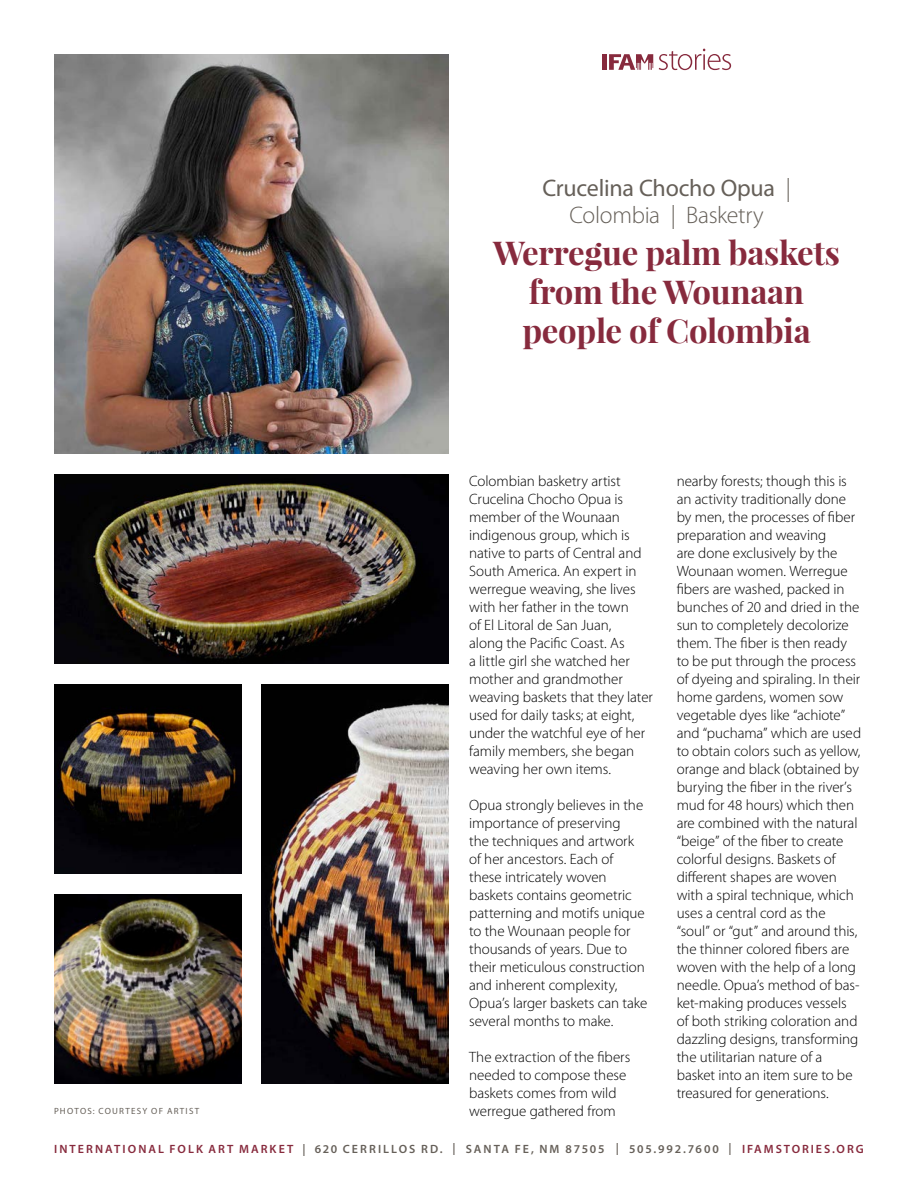
<style>
.page{position:relative;width:918px;height:1188px;background:#fff}
.page>*{position:absolute;margin:0;border:0;box-sizing:border-box;transform-origin:0 0}
.t1{font:700 33px/39px "Playfair Display";letter-spacing:-.01em;color:#872a3d;text-align:center}
.t2{font:24px/27px "Myriad Pro";letter-spacing:-.01em;color:#666059;text-align:center}
.t3{font:300 15px/18px "Myriad Pro";letter-spacing:-.005em;color:#000}
.t4{font:600 12px "Myriad Pro";letter-spacing:.165em;color:#666059}
.t5{font:9px "Myriad Pro";letter-spacing:.14em;color:#666059}
.s1{font-weight:300}
.s2{color:#872a3d}
</style>
<div class="page">
<div style="left:602px;top:54px;width:5px;height:16px;background:#872a3d"></div>
<svg style="left:609px;top:54px;width:44px;height:16px"></svg>
<svg style="left:659px;top:49px;width:72px;height:21px"></svg>
<img style="left:54px;top:54px;width:395px;height:399px">
<img style="left:54px;top:474px;width:395px;height:189px">
<img style="left:54px;top:895px;width:187px;height:189px">
<img style="left:54px;top:684px;width:187px;height:189px">
<img style="left:262px;top:684px;width:187px;height:400px">
<p class="t5" style="left:54px;top:1105px;width:147px">PHOTOS: COURTESY OF ARTIST</p>
<h2 class="t2" style="left:542px;top:174px;width:250px">Crucelina Chocho Opua <span class="s1">|<br>Colombia | Basketry</span></h2>
<h1 class="t1" style="left:493px;top:233px;width:349px">Werregue palm baskets from the Wounaan people of Colombia</h1>
<p class="t3" style="left:469px;top:472px;width:185px">Colombian basketry artist<br>Crucelina Chocho Opua is member of the Wounaan indigenous group, which is native to parts of Central and<br>South America. An expert in werregue weaving, she lives with her father in the town<br>of El Litoral de San Juan,<br>along the Pacific Coast. As<br>a little girl she watched her mother and grandmother weaving baskets that they later used for daily tasks; at eight, under the watchful eye of her family members, she began weaving her own items.</p>
<p class="t3" style="left:469px;top:796px;width:180px">Opua strongly believes in the importance of preserving<br>the techniques and artwork of her ancestors. Each of these intricately woven baskets contains geometric patterning and motifs unique to the Wounaan people for thousands of years. Due to their meticulous construction and inherent complexity,<br>Opua’s larger baskets can take several months to make.</p>
<p class="t3" style="left:469px;top:1048px;width:163px">The extraction of the fibers needed to compose these baskets comes from wild werregue gathered from</p>
<p class="t3" style="left:677px;top:472px;width:186px">nearby forests; though this is an activity traditionally done by men, the processes of fiber preparation and weaving<br>are done exclusively by the<br>Wounaan women. Werregue fibers are washed, packed in bunches of 20 and dried in the sun to completely decolorize them. The fiber is then ready to be put through the process of dyeing and spiraling. In their home gardens, women sow vegetable dyes like “achiote” and “puchama” which are used to obtain colors such as yellow, orange and black (obtained by burying the fiber in the river’s mud for 48 hours) which then are combined with the natural “beige” of the fiber to create colorful designs. Baskets of different shapes are woven with a spiral technique, which uses a central cord as the “soul” or “gut” and around this, the thinner colored fibers are woven with the help of a long needle. Opua’s method of bas&shy;ket-making produces vessels of both striking coloration and dazzling designs, transforming the utilitarian nature of a basket into an item sure to be treasured for generations.</p>
<p class="t4" style="left:54px;top:1141px;width:811px"><span class="s2">INTERNATIONAL FOLK ART MARKET</span> | 620 CERRILLOS RD. | SANTA FE, NM 87505 | 505.992.7600 | <span class="s2">IFAMSTORIES.ORG</span></p>
</div>
